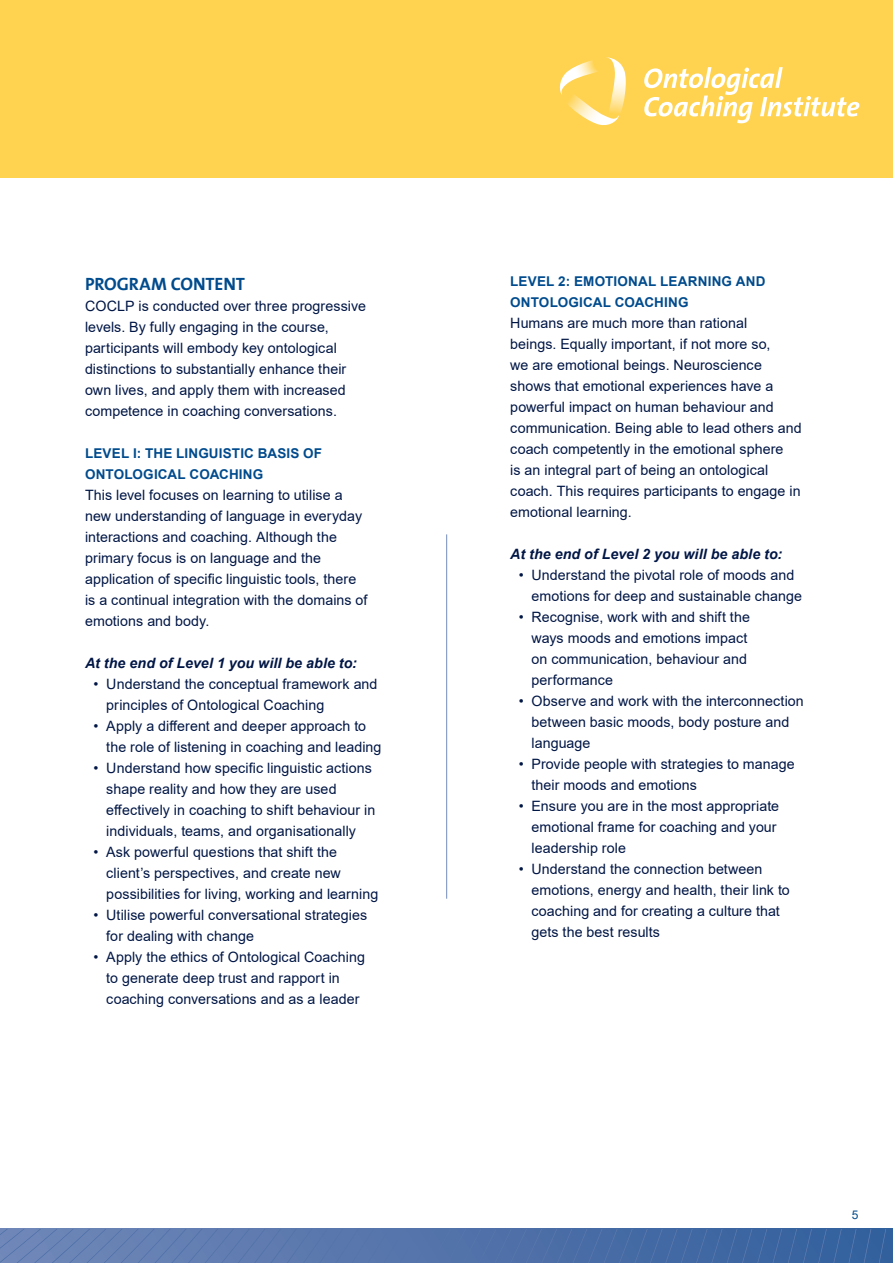
<style>
.page{position:relative;width:893px;height:1263px;background:#fff}
.page>*{position:absolute;margin:0;border:0;box-sizing:border-box;transform-origin:0 0}
.t1{font:18px "The Sans 7 Bold Plain";letter-spacing:-.01em;color:#004b8d}
.t2{font:14.25px/21px "Arial";letter-spacing:.005em;color:#001645}
.t3{font:italic 700 14.25px "Arial";letter-spacing:.005em;color:#001645}
.t4{font:700 13.5px/21px "Arial";letter-spacing:.015em;color:#004b8d}
.t5{font:12px "Arial";color:#004b8d}
</style>
<div class="page">
<svg style="left:0;top:1229px;width:893px;height:34px;background:#5173aa"></svg>
<div style="left:0;top:0;width:893px;height:178px;background:#ffd24f"></div>
<hr style="left:446px;top:534px;width:1px;height:365px;background:#758cbb">
<svg style="left:644px;top:67px;width:215px;height:56px"></svg>
<svg style="left:559px;top:57px;width:67px;height:69px"></svg>
<p class="t1" style="left:85px;top:268px;width:161px">PROGRAM CONTENT</p>
<p class="t2" style="left:85px;top:295px;width:282px">COCLP is conducted over three progressive levels. By fully engaging in the course, participants will embody key ontological distinctions to substantially enhance their own lives, and apply them with increased competence in coaching conversations.</p>
<p class="t4" style="left:85px;top:442px;width:239px">LEVEL I: THE LINGUISTIC BASIS OF<br>ONTOLOGICAL COACHING</p>
<p class="t2" style="left:85px;top:484px;width:284px">This level focuses on learning to utilise a new understanding of language in everyday interactions and coaching. Although the primary focus is on language and the application of specific linguistic tools, there is a continual integration with the domains of emotions and body.</p>
<p class="t3" style="left:85px;top:653px;width:273px">At the end of Level 1 you will be able to:</p>
<p class="t2" style="left:106px;top:673px;width:273px;text-indent:-13px">• Understand the conceptual framework and principles of Ontological Coaching</p>
<p class="t2" style="left:106px;top:715px;width:277px;text-indent:-13px">• Apply a different and deeper approach to the role of listening in coaching and leading</p>
<p class="t2" style="left:106px;top:757px;width:271px;text-indent:-13px">• Understand how specific linguistic actions shape reality and how they are used effectively in coaching to shift behaviour in individuals, teams, and organisationally</p>
<p class="t2" style="left:106px;top:841px;width:274px;text-indent:-13px">• Ask powerful questions that shift the client’s perspectives, and create new possibilities for living, working and learning</p>
<p class="t2" style="left:106px;top:904px;width:262px;text-indent:-13px">• Utilise powerful conversational strategies for dealing with change</p>
<p class="t2" style="left:106px;top:946px;width:260px;text-indent:-13px">• Apply the ethics of Ontological Coaching to generate deep trust and rapport in coaching conversations and as a leader</p>
<p class="t4" style="left:510px;top:271px;width:257px">LEVEL 2: EMOTIONAL LEARNING AND<br>ONTOLOGICAL COACHING</p>
<p class="t2" style="left:510px;top:313px;width:293px">Humans are much more than rational<br>beings. Equally important, if not more so,<br>we are emotional beings. Neuroscience shows that emotional experiences have a powerful impact on human behaviour and communication. Being able to lead others and coach competently in the emotional sphere<br>is an integral part of being an ontological coach. This requires participants to engage in emotional learning.</p>
<p class="t3" style="left:510px;top:545px;width:273px">At the end of Level 2 you will be able to:</p>
<p class="t2" style="left:531px;top:565px;width:272px;text-indent:-13px">• Understand the pivotal role of moods and emotions for deep and sustainable change</p>
<p class="t2" style="left:531px;top:607px;width:220px;text-indent:-13px">• Recognise, work with and shift the ways moods and emotions impact on communication, behaviour and performance</p>
<p class="t2" style="left:531px;top:691px;width:274px;text-indent:-13px">• Observe and work with the interconnection between basic moods, body posture and language</p>
<p class="t2" style="left:531px;top:754px;width:265px;text-indent:-13px">• Provide people with strategies to manage their moods and emotions</p>
<p class="t2" style="left:531px;top:796px;width:249px;text-indent:-13px">• Ensure you are in the most appropriate emotional frame for coaching and your leadership role</p>
<p class="t2" style="left:531px;top:859px;width:260px;text-indent:-13px">• Understand the connection between emotions, energy and health, their link to coaching and for creating a culture that gets the best results</p>
<p class="t5" style="left:852px;top:1206px;width:8px">5</p>
</div>
